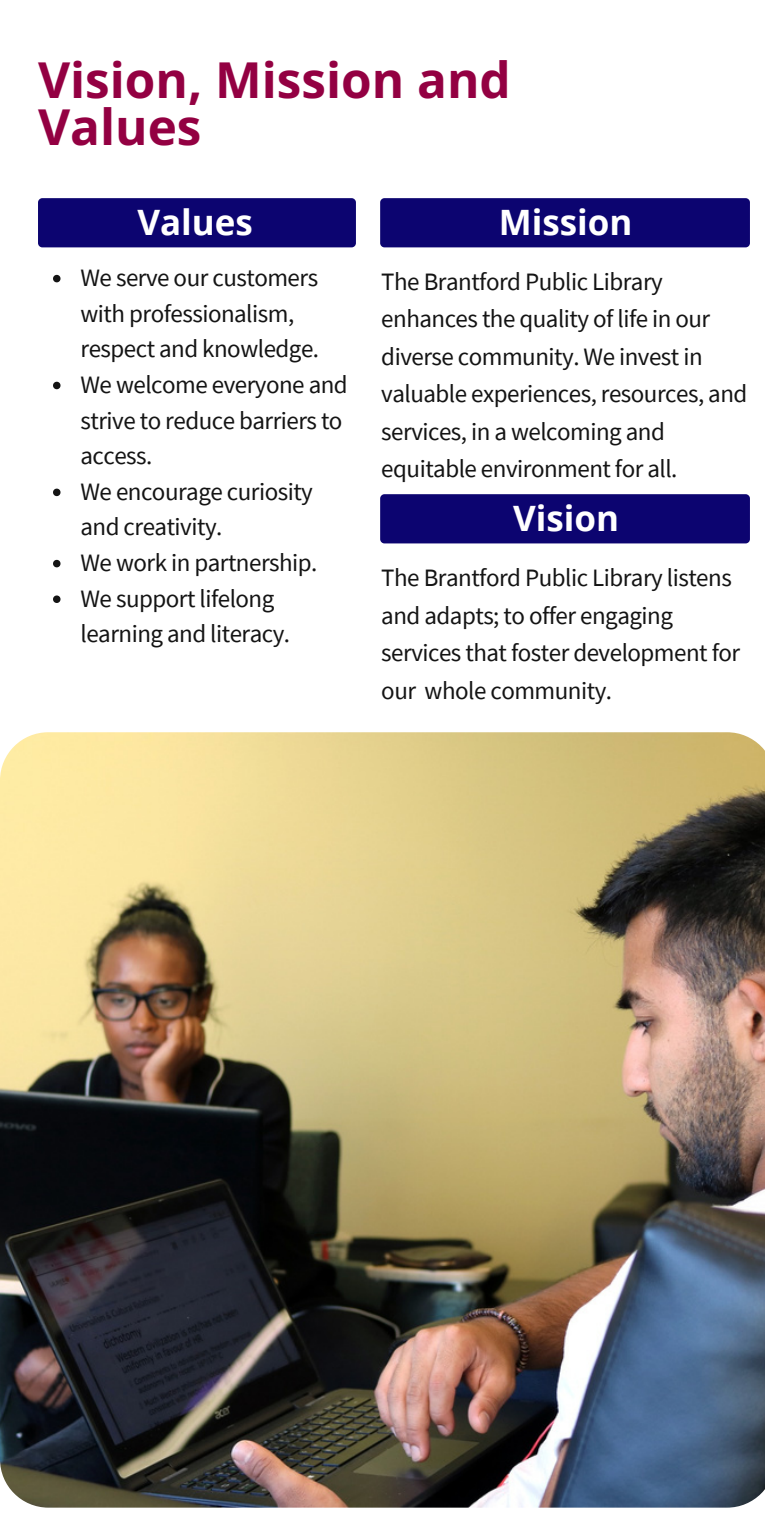
<style>
.page{position:relative;width:765px;height:1530px;background:#fff}
.page>*{position:absolute;margin:0;border:0;box-sizing:border-box;transform-origin:0 0}
.t1{font:700 49.5px/47px "Open Sans";color:#930042}
.t2{font:700 35px "Open Sans";color:#fff}
.t3{font:25px/37.5px "Source Sans Pro";letter-spacing:-.02em;color:#141414}
</style>
<div class="page">
<div style="left:380px;top:494px;width:370px;height:49px;background:#0c0470;border-radius:4px"></div>
<img style="left:0;top:732px;width:765px;height:776px">
<div style="left:380px;top:198px;width:370px;height:49px;background:#0c0470;border-radius:4px"></div>
<div style="left:38px;top:198px;width:318px;height:49px;background:#0c0470;border-radius:4px"></div>
<svg style="left:53px;top:275px;width:8px;height:7px"></svg>
<svg style="left:53px;top:382px;width:8px;height:7px"></svg>
<svg style="left:53px;top:489px;width:8px;height:7px"></svg>
<svg style="left:53px;top:560px;width:8px;height:7px"></svg>
<svg style="left:53px;top:595px;width:8px;height:8px"></svg>
<p class="t1" style="left:38px;top:55px;width:474px">Vision, Mission and<br>Values</p>
<p class="t2" style="left:137px;top:197px;width:117px">Values</p>
<p class="t3" style="left:81px;top:259px;width:240px;line-height:35.5px">We serve our customers with professionalism, respect and knowledge.</p>
<p class="t3" style="left:81px;top:366px;width:269px;line-height:35.5px">We welcome everyone and strive to reduce barriers to access.</p>
<p class="t3" style="left:81px;top:473px;width:234px;line-height:35.5px">We encourage curiosity and creativity.</p>
<p class="t3" style="left:81px;top:543px;width:239px">We work in partnership.</p>
<p class="t3" style="left:81px;top:580px;width:211px;line-height:35.5px">We support lifelong learning and literacy.</p>
<p class="t2" style="left:499px;top:197px;width:135px">Mission</p>
<p class="t3" style="left:381px;top:262px;width:368px">The Brantford Public Library enhances the quality of life in our diverse community. We invest in valuable experiences, resources, and services, in a welcoming and equitable environment for all.</p>
<p class="t2" style="left:513px;top:494px;width:108px">Vision</p>
<p class="t3" style="left:381px;top:559px;width:360px">The Brantford Public Library listens and adapts; to offer engaging services that foster development for our whole community.</p>
</div>
